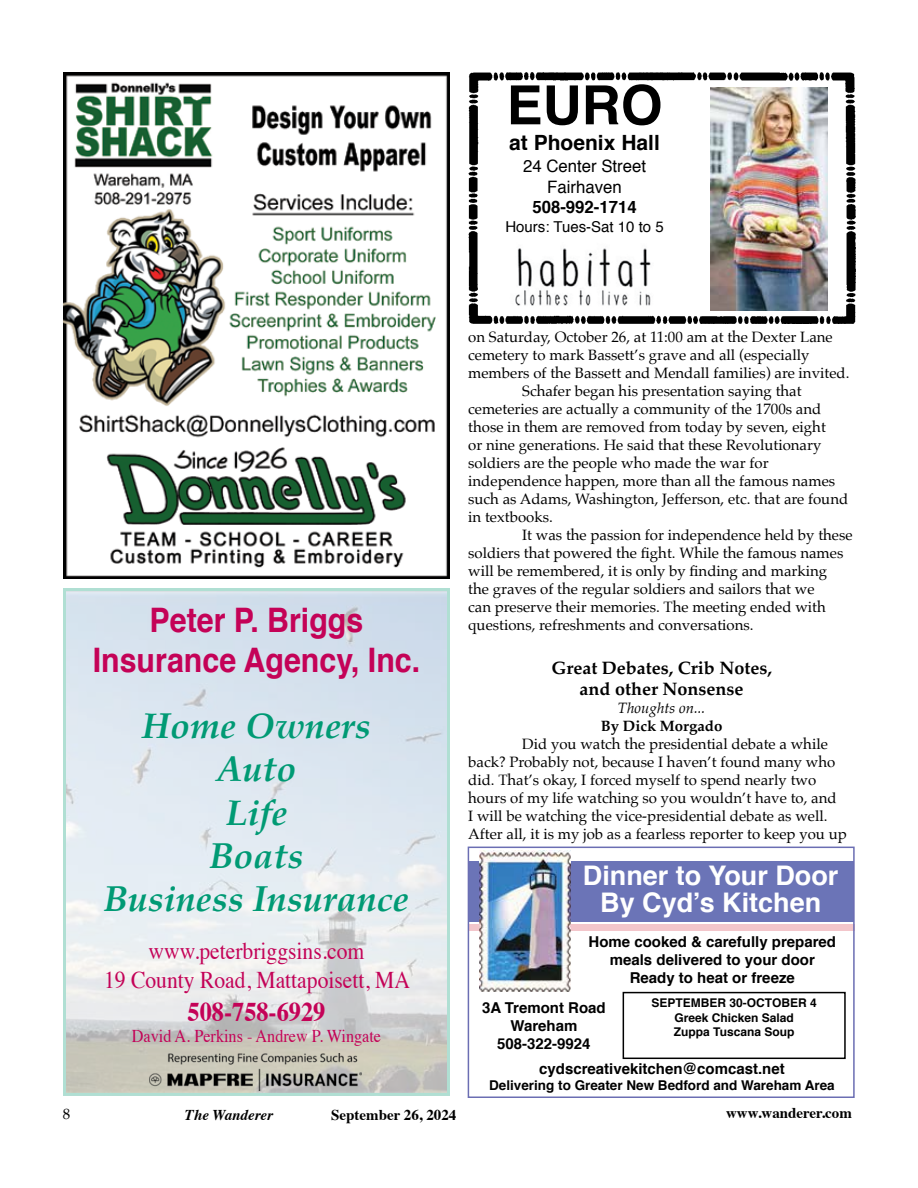
<style>
.page{position:relative;width:918px;height:1188px;background:#fff}
.page>*{position:absolute;margin:0;border:0;box-sizing:border-box;transform-origin:0 0}
.t1{font:700 54px "Helvetica";color:#000}
.t2{font:italic 700 36px/43.2px "Palatino";color:#009a74;text-align:center}
.t3{font:700 33.75px/40.5px "Helvetica";color:#c40257;text-align:center;scale:.9 1}
.t4{font:700 27px/27px "Helvetica";color:#fff;text-align:center}
.t5{font:700 27px "Times";color:#c40257;scale:.9 1}
.t6{font:24px/28.8px "Times";color:#c40257;text-align:center;scale:.9 1}
.t7{font:700 21px "Helvetica";color:#000}
.t8{font:700 18px/21.6px "Palatino";color:#000;text-align:center}
.t9{font:18px "Times";color:#c40257;scale:.9 1}
.t10{font:17.1px/20.5px "Helvetica";color:#000;text-align:center}
.t11{font:700 17.1px "Helvetica";color:#000}
.t12{font:15px/18px "Palatino";color:#000}
.t13{font:700 15px/18px "Helvetica";color:#000;text-align:center}
.t14{font:700 15px "Times";color:#000}
.t15{font:15px "Helvetica";color:#000}
.t16{font:italic 15px "Palatino";color:#000}
.t17{font:700 15px "Palatino";color:#000}
.t18{font:italic 700 15px "Times";color:#000}
.t19{font:700 13.5px "Helvetica";color:#000}
.t20{font:700 12px/14.4px "Helvetica";color:#000;text-align:center}
</style>
<div class="page">
<img style="left:468px;top:72px;width:387px;height:251px">
<div style="left:623px;top:992px;width:223px;height:67px;border:2px solid #000"></div>
<div style="left:468px;top:862px;width:386px;height:60px;background:#6b74b7"></div>
<div style="left:468px;top:924px;width:386px;height:7px;background:#f3c6cb"></div>
<img style="left:479px;top:850px;width:91px;height:141px">
<div style="left:468px;top:847px;width:387px;height:251px;border:2px solid #6b6eb3"></div>
<img style="left:67px;top:592px;width:379px;height:500px">
<img style="left:149px;top:1053px;width:212px;height:38px">
<img style="left:64px;top:72px;width:385px;height:506px">
<img style="left:711px;top:87px;width:117px;height:223px">
<img style="left:499px;top:242px;width:172px;height:72px">
<h3 class="t3" style="left:93px;top:600px;width:365px">Peter P. Briggs<br>Insurance Agency, Inc.</h3>
<h2 class="t2" style="left:104px;top:704px;width:306px">Home Owners<br>Auto<br>Life<br>Boats<br>Business Insurance</h2>
<h3 class="t6" style="left:104px;top:935px;width:342px">www.peterbriggsins.com<br>19 County Road, Mattapoisett, MA</h3>
<h3 class="t5" style="left:188px;top:986px;width:154px">508-758-6929</h3>
<p class="t9" style="left:132px;top:1019px;width:278px">David A. Perkins - Andrew P. Wingate</p>
<h1 class="t1" style="left:507px;top:62px;width:158px">EURO</h1>
<h3 class="t7" style="left:509px;top:125px;width:152px">at Phoenix Hall</h3>
<p class="t10" style="left:523px;top:157px;width:124px">24 Center Street<br>Fairhaven</p>
<p class="t11" style="left:532px;top:194px;width:106px">508-992-1714</p>
<p class="t15" style="left:505px;top:215px;width:160px">Hours: Tues-Sat 10 to 5</p>
<p class="t12" style="left:468px;top:328px;width:366px">on Saturday, October 26, at 11:00 am at the Dexter Lane</p>
<p class="t12" style="left:468px;top:346px;width:343px">cemetery to mark Bassett’s grave and all (especially</p>
<p class="t12" style="left:468px;top:364px;width:383px">members of the Bassett and Mendall families) are invited.</p>
<p class="t12" style="left:522px;top:382px;width:281px">Schafer began his presentation saying that</p>
<p class="t12" style="left:468px;top:400px;width:355px">cemeteries are actually a community of the 1700s and</p>
<p class="t12" style="left:468px;top:418px;width:359px">those in them are removed from today by seven, eight</p>
<p class="t12" style="left:468px;top:436px;width:355px">or nine generations. He said that these Revolutionary</p>
<p class="t12" style="left:468px;top:454px;width:302px">soldiers are the people who made the war for</p>
<p class="t12" style="left:468px;top:472px;width:368px">independence happen, more than all the famous names</p>
<p class="t12" style="left:468px;top:490px;width:382px">such as Adams, Washington, Jefferson, etc. that are found</p>
<p class="t12" style="left:468px;top:508px;width:86px">in textbooks.</p>
<p class="t12" style="left:522px;top:526px;width:332px">It was the passion for independence held by these</p>
<p class="t12" style="left:468px;top:544px;width:377px">soldiers that powered the fight. While the famous names</p>
<p class="t12" style="left:468px;top:562px;width:361px">will be remembered, it is only by finding and marking</p>
<p class="t12" style="left:468px;top:580px;width:348px">the graves of the regular soldiers and sailors that we</p>
<p class="t12" style="left:468px;top:598px;width:359px">can preserve their memories. The meeting ended with</p>
<p class="t12" style="left:468px;top:616px;width:287px">questions, refreshments and conversations.</p>
<p class="t8" style="left:551px;top:656px;width:222px">Great Debates, Crib Notes, and other Nonsense</p>
<p class="t16" style="left:618px;top:695px;width:89px">Thoughts on...</p>
<p class="t17" style="left:601px;top:713px;width:123px">By Dick Morgado</p>
<p class="t12" style="left:468px;top:735px;width:380px;text-indent:54px">Did you watch the presidential debate a while back? Probably not, because I haven’t found many who did. That’s okay, I forced myself to spend nearly two hours of my life watching so you wouldn’t have to, and<br>I will be watching the vice-presidential debate as well.<br>After all, it is my job as a fearless reporter to keep you up</p>
<h3 class="t4" style="left:583px;top:862px;width:257px">Dinner to Your Door<br>By Cyd’s Kitchen</h3>
<p class="t13" style="left:589px;top:933px;width:249px">Home cooked &amp; carefully prepared meals delivered to your door<br>Ready to heat or freeze</p>
<p class="t13" style="left:482px;top:998px;width:125px">3A Tremont Road<br>Wareham<br>508-322-9924</p>
<p class="t20" style="left:652px;top:996px;width:167px">SEPTEMBER 30-OCTOBER 4<br>Greek Chicken Salad<br>Zuppa Tuscana Soup</p>
<p class="t13" style="left:539px;top:1060px;width:247px">cydscreativekitchen@comcast.net</p>
<p class="t19" style="left:489px;top:1075px;width:347px">Delivering to Greater New Bedford and Wareham Area</p>
<p class="t12" style="left:63px;top:1105px;width:9px">8</p>
<p class="t18" style="left:185px;top:1100px;width:90px">The Wanderer</p>
<p class="t14" style="left:331px;top:1100px;width:127px">September 26, 2024</p>
<p class="t14" style="left:726px;top:1099px;width:127px">www.wanderer.com</p>
</div>
